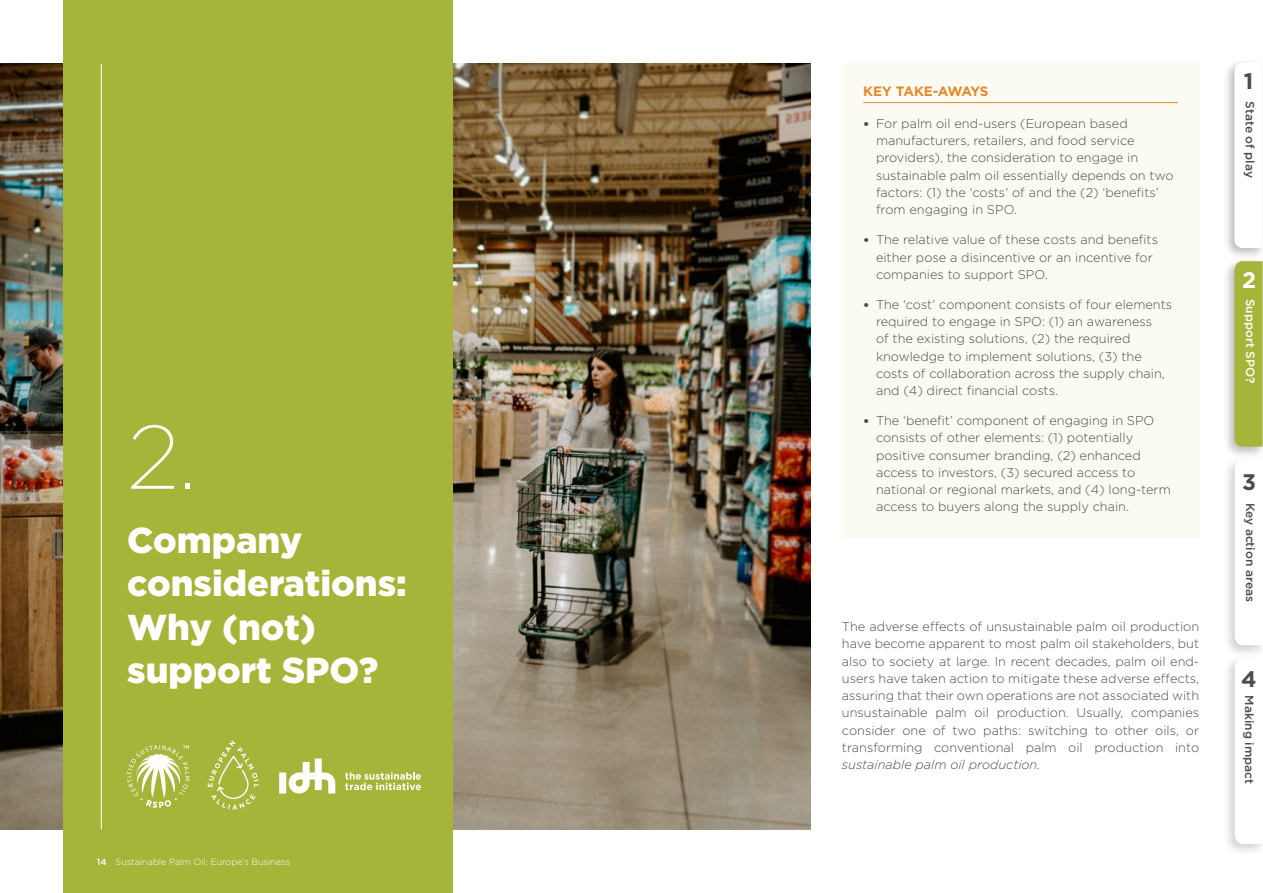
<style>
.page{position:relative;width:1263px;height:893px;background:#fff}
.page>*{position:absolute;margin:0;border:0;box-sizing:border-box;transform-origin:0 0}
.t1{font:200 90px "Gotham";color:#fff}
.Chapter_-_Header{font:900 36px/43.2px "Gotham";color:#fff}
.Footnote{font:700 22.5px "Gotham";color:#4c4c4c}
.Footnote-2{font:700 22.5px "Gotham";color:#fff}
.Key_Learning_-_Heade{font:700 13.5px "Gotham";letter-spacing:-.035em;color:#e28a29}
.Body{font:300 12.75px/17.2px "Gotham";color:#4c4c4c}
.Footnote-3{font:500 12px "Gotham";color:#4c4c4c}
.Footnote-4{font:500 12px "Gotham";color:#fff}
.t2{font:300 9px "Gotham";color:#fff}
.s1{font-weight:500}
.s2{font-family:"Calibri";font-weight:400}
.s3{font-style:italic}
</style>
<div class="page">
<img style="left:0;top:64px;width:810px;height:765px">
<div style="left:64px;top:0;width:389px;height:893px;background:#a7b43a"></div>
<div style="left:842px;top:64px;width:357px;height:474px;background:#fbfaf3"></div>
<hr style="left:863px;top:102px;width:315px;height:1px;background:#e28a29">
<hr style="left:101px;top:64px;width:1px;height:765px;background:#fff">
<svg style="left:127px;top:745px;width:63px;height:63px"></svg>
<svg style="left:279px;top:758px;width:56px;height:35px"></svg>
<svg style="left:345px;top:772px;width:76px;height:18px"></svg>
<svg style="left:208px;top:740px;width:51px;height:70px"></svg>
<div style="left:1222px;top:654px;width:41px;height:202px;background:#231f20;opacity:.2"></div>
<svg style="left:1235px;top:658px;width:28px;height:186px"></svg>
<div style="left:1222px;top:456px;width:41px;height:202px;background:#231f20;opacity:.2"></div>
<svg style="left:1235px;top:460px;width:28px;height:185px"></svg>
<div style="left:1222px;top:257px;width:41px;height:202px;background:#231f20;opacity:.3"></div>
<div style="left:1234px;top:261px;width:28px;height:186px;background:#a7b43a"></div>
<div style="left:1222px;top:59px;width:41px;height:202px;background:#231f20;opacity:.3"></div>
<svg style="left:1234px;top:63px;width:28px;height:185px"></svg>
<p class="t1" style="left:127px;top:401px;width:70px">2.</p>
<p class="Chapter_-_Header" style="left:127px;top:518px;width:177px">Company</p>
<p class="Chapter_-_Header" style="left:127px;top:562px;width:281px">considerations:</p>
<p class="Chapter_-_Header" style="left:127px;top:605px;width:252px">Why (not) support SPO?</p>
<p class="t2" style="left:97px;top:857px;width:194px"><span class="s1">14</span> Sustainable Palm Oil: Europe’s Business</p>
<p class="Key_Learning_-_Heade" style="left:863px;top:82px;width:127px">KEY TAKE-AWAYS</p>
<p class="Body" style="left:876px;top:114px;width:299px;text-indent:-13px"><span class="s2">•</span> For palm oil end-users (European based manufacturers, retailers, and food service providers), the consideration to engage in sustainable palm oil essentially depends on two factors: (1) the ‘costs’ of and the (2) ‘benefits’ from engaging in SPO.</p>
<p class="Body" style="left:876px;top:231px;width:284px;text-indent:-13px"><span class="s2">•</span> The relative value of these costs and benefits either pose a disincentive or an incentive for companies to support SPO.</p>
<p class="Body" style="left:876px;top:295px;width:298px;text-indent:-13px"><span class="s2">•</span> The ‘cost’ component consists of four elements required to engage in SPO: (1) an awareness<br>of the existing solutions, (2) the required knowledge to implement solutions, (3) the costs of collaboration across the supply chain, and (4) direct financial costs.</p>
<p class="Body" style="left:876px;top:412px;width:296px;text-indent:-13px"><span class="s2">•</span> The ‘benefit’ component of engaging in SPO consists of other elements: (1) potentially positive consumer branding, (2) enhanced access to investors, (3) secured access to national or regional markets, and (4) long-term access to buyers along the supply chain.</p>
<p class="Body" style="left:842px;top:618px;width:359px;text-align:justify">The adverse effects of unsustainable palm oil production have become apparent to most palm oil stakeholders, but also to society at large. In recent decades, palm oil end&shy;users have taken action to mitigate these adverse effects, assuring that their own operations are not associated with unsustainable palm oil production. Usually, companies consider one of two paths: switching to other oils, or transforming conventional palm oil production into <span class="s3">sustainable palm oil production.</span></p>
<p class="Footnote" style="left:1244px;top:66px;width:11px">1</p>
<p class="Footnote-3" style="left:1258px;top:101px;width:78px;rotate:90deg">State of play</p>
<p class="Footnote-2" style="left:1242px;top:265px;width:16px">2</p>
<p class="Footnote-4" style="left:1258px;top:298px;width:86px;rotate:90deg">Support SPO?</p>
<p class="Footnote" style="left:1242px;top:467px;width:15px">3</p>
<p class="Footnote-3" style="left:1258px;top:502px;width:101px;rotate:90deg">Key action areas</p>
<p class="Footnote" style="left:1241px;top:664px;width:17px">4</p>
<p class="Footnote-3" style="left:1257px;top:695px;width:90px;rotate:90deg">Making impact</p>
</div>
